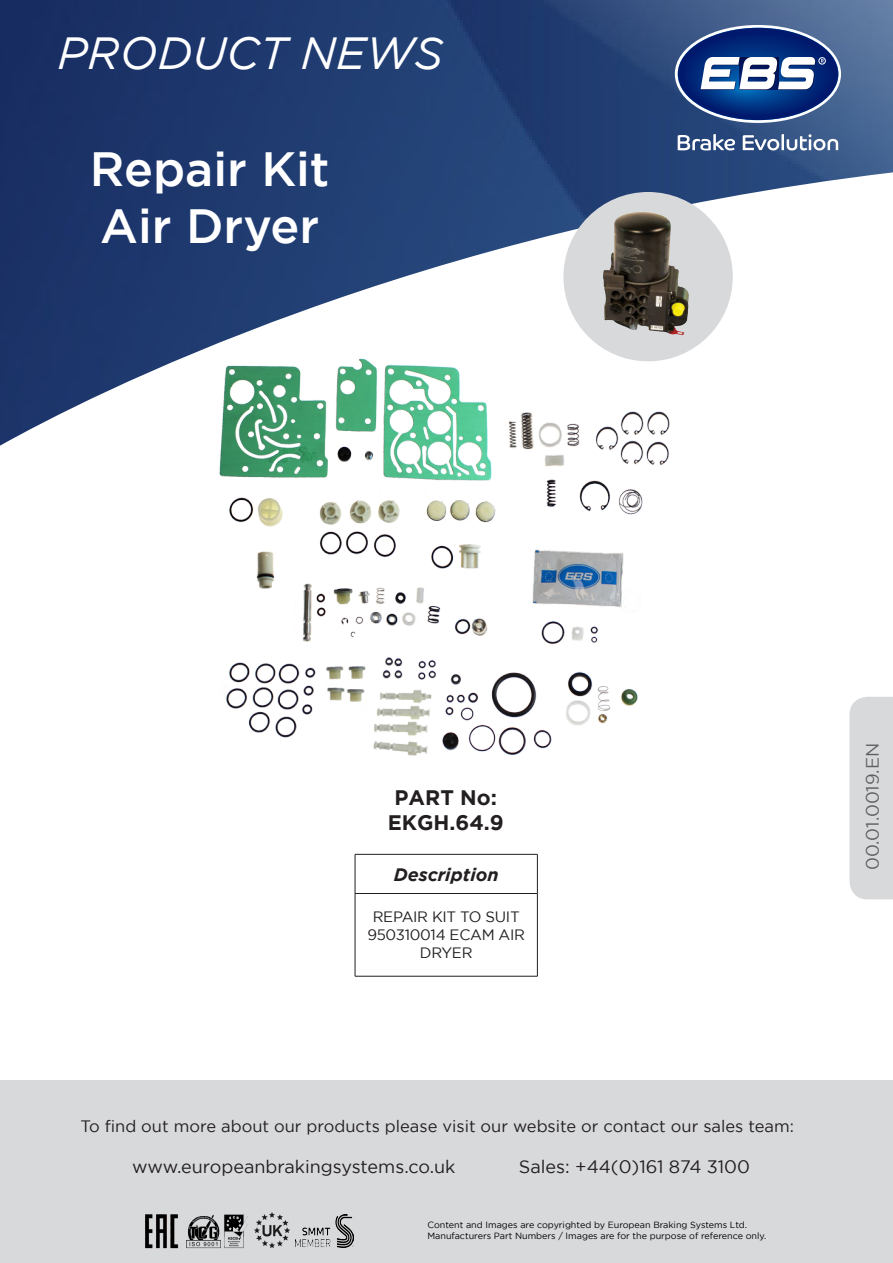
<style>
.page{position:relative;width:893px;height:1263px;background:#fff}
.page>*{position:absolute;margin:0;border:0;box-sizing:border-box;transform-origin:0 0}
.t1{font:500 48px "Gotham";color:#fff}
.t2{font:italic 45px "Gotham";color:#fff}
.t3{font:700 21px "Gotham";color:#231f20}
.t4{font:18px "Gotham";color:#231f20}
.t5{font:18px "Gotham";color:#000}
.t6{font:italic 700 18px "Gotham";color:#231f20}
.t7{font:16.5px "Gotham";color:#231f20}
.t8{font:15px/18px "Gotham";letter-spacing:-.02em;color:#231f20;text-align:center}
.t9{font:9px "Gotham";color:#000}
.s1{color:#fff}
</style>
<div class="page">
<div style="left:0;top:1080px;width:893px;height:183px;background:#d8d9db"></div>
<img style="left:0;top:0;width:893px;height:446px">
<svg style="left:678px;top:134px;width:57px;height:16px"></svg>
<svg style="left:743px;top:134px;width:95px;height:16px"></svg>
<svg style="left:675px;top:25px;width:166px;height:98px"></svg>
<div style="left:818px;top:57px;width:8px;height:7px;border:1px solid #fff;border-radius:50%"></div>
<img style="left:145px;top:1214px;width:34px;height:35px">
<img style="left:254px;top:1212px;width:36px;height:36px">
<div style="left:849px;top:697px;width:44px;height:202px;background:#d8d9db"></div>
<img style="left:186px;top:1214px;width:62px;height:35px">
<img style="left:295px;top:1214px;width:59px;height:34px">
<hr style="left:355px;top:854px;width:183px;height:1px;background:#231f20">
<hr style="left:355px;top:854px;width:1px;height:39px;background:#231f20">
<hr style="left:537px;top:854px;width:1px;height:39px;background:#231f20">
<hr style="left:355px;top:893px;width:183px;height:1px;background:#231f20">
<hr style="left:355px;top:894px;width:1px;height:82px;background:#231f20">
<hr style="left:537px;top:894px;width:1px;height:82px;background:#231f20">
<hr style="left:355px;top:976px;width:183px;height:1px;background:#231f20">
<img style="left:202px;top:328px;width:484px;height:428px">
<div style="left:563px;top:192px;width:170px;height:169px;background:#d8d9db;border-radius:50%"></div>
<img style="left:563px;top:209px;width:170px;height:128px">
<p class="t2" style="left:58px;top:28px;width:387px">PRODUCT NEWS</p>
<p class="t1" style="left:90px;top:141px;width:241px">Repair Kit</p>
<p class="t1" style="left:100px;top:199px;width:221px">Air Dryer</p>
<p class="t3" style="left:395px;top:785px;width:104px">PART No:</p>
<p class="t3" style="left:388px;top:810px;width:118px">EKGH.64.9</p>
<p class="t6" style="left:394px;top:864px;width:106px">Description</p>
<p class="t8" style="left:373px;top:908px;width:149px">REPAIR KIT TO SUIT</p>
<p class="t8" style="left:367px;top:926px;width:159px">950310014 ECAM AIR<br>DRYER</p>
<p class="t7" style="left:81px;top:1116px;width:715px">To find out more about our products please visit our website or contact our sales team:</p>
<p class="t4" style="left:132px;top:1157px;width:325px">www.europeanbrakingsystems.co.uk</p>
<p class="t4" style="left:519px;top:1157px;width:233px">Sales: +44(0)161 874 3100</p>
<p class="t9" style="left:427px;top:1220px;width:321px">Content and Images are copyrighted by European Braking Systems Ltd.</p>
<p class="t9" style="left:427px;top:1231px;width:342px">Manufacturers Part Numbers / Images are for the purpose of reference only.<span class="s1">.</span></p>
<h3 class="t5" style="left:862px;top:870px;width:128px;rotate:-90deg">00.01.0019.EN</h3>
</div>
